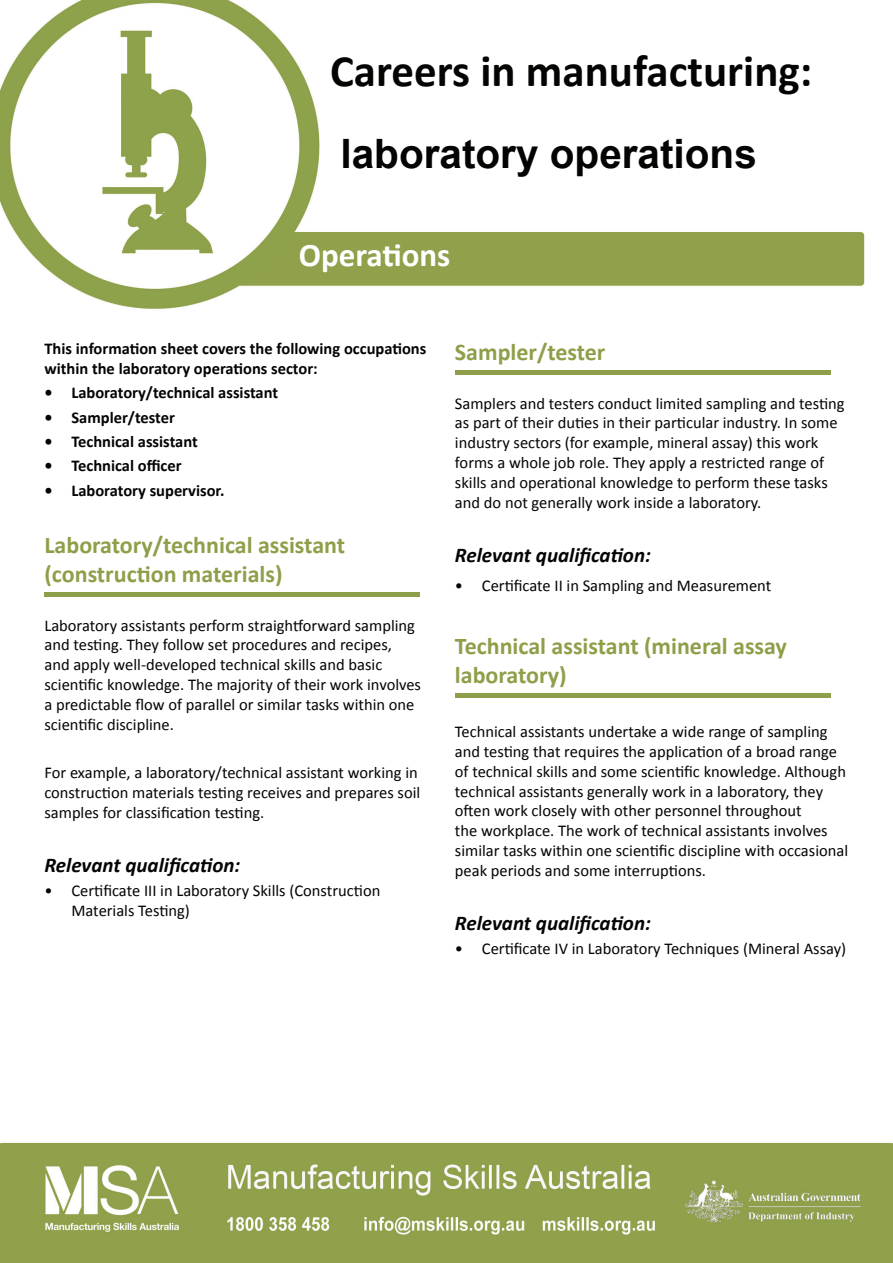
<style>
.page{position:relative;width:893px;height:1263px;background:#fff}
.page>*{position:absolute;margin:0;border:0;box-sizing:border-box;transform-origin:0 0}
.t1{font:700 45px "Calibri";color:#040503}
.t2{font:700 40.5px "Arial";color:#040503}
.t3{font:700 33px "Calibri";color:#fff}
.t4{font:700 24px/28.8px "Calibri";color:#8e9f49}
.t5{font:italic 700 21px "Calibri";color:#040503}
.t6{font:16.5px/19.8px "Calibri";color:#040503}
.t7{font:700 16.5px/19.8px "Calibri";color:#040503}
</style>
<div class="page">
<img style="left:0;top:0;width:893px;height:1263px">
<div style="left:44px;top:592px;width:376px;height:5px;background:#8e9f49"></div>
<div style="left:455px;top:370px;width:375px;height:5px;background:#8e9f49"></div>
<div style="left:455px;top:693px;width:375px;height:5px;background:#8e9f49"></div>
<h1 class="t1" style="left:330px;top:39px;width:484px">Careers in manufacturing:</h1>
<h2 class="t2" style="left:340px;top:125px;width:418px">laboratory operations</h2>
<h3 class="t3" style="left:299px;top:232px;width:153px">Operations</h3>
<p class="t7" style="left:44px;top:338px;width:383px">This information sheet covers the following occupations within the laboratory operations sector:</p>
<p class="t7" style="left:44px;top:382px;width:235px">• Laboratory/technical assistant</p>
<p class="t7" style="left:44px;top:407px;width:132px">• Sampler/tester</p>
<p class="t7" style="left:44px;top:431px;width:155px">• Technical assistant</p>
<p class="t7" style="left:44px;top:455px;width:139px">• Technical officer</p>
<p class="t7" style="left:44px;top:480px;width:181px">• Laboratory supervisor.</p>
<h3 class="t4" style="left:44px;top:530px;width:302px">Laboratory/technical assistant (construction materials)</h3>
<p class="t6" style="left:44px;top:615px;width:378px">Laboratory assistants perform straightforward sampling and testing. They follow set procedures and recipes, and apply well-developed technical skills and basic scientific knowledge. The majority of their work involves a predictable flow of parallel or similar tasks within one scientific discipline.</p>
<p class="t6" style="left:44px;top:762px;width:377px">For example, a laboratory/technical assistant working in construction materials testing receives and prepares soil samples for classification testing.</p>
<p class="t5" style="left:44px;top:850px;width:197px">Relevant qualification:</p>
<p class="t6" style="left:71px;top:880px;width:310px;text-indent:-27px">• Certificate III in Laboratory Skills (Construction<br>Materials Testing)</p>
<h3 class="t4" style="left:455px;top:337px;width:152px">Sampler/tester</h3>
<p class="t6" style="left:455px;top:393px;width:391px">Samplers and testers conduct limited sampling and testing as part of their duties in their particular industry. In some industry sectors (for example, mineral assay) this work forms a whole job role. They apply a restricted range of skills and operational knowledge to perform these tasks and do not generally work inside a laboratory.</p>
<p class="t5" style="left:455px;top:540px;width:197px">Relevant qualification:</p>
<p class="t6" style="left:455px;top:575px;width:318px">• Certificate II in Sampling and Measurement</p>
<h3 class="t4" style="left:455px;top:631px;width:334px">Technical assistant (mineral assay laboratory)</h3>
<p class="t6" style="left:455px;top:721px;width:395px">Technical assistants undertake a wide range of sampling and testing that requires the application of a broad range of technical skills and some scientific knowledge. Although technical assistants generally work in a laboratory, they often work closely with other personnel throughout<br>the workplace. The work of technical assistants involves similar tasks within one scientific discipline with occasional peak periods and some interruptions.</p>
<p class="t5" style="left:455px;top:908px;width:197px">Relevant qualification:</p>
<p class="t6" style="left:455px;top:938px;width:393px">• Certificate IV in Laboratory Techniques (Mineral Assay)</p>
</div>
